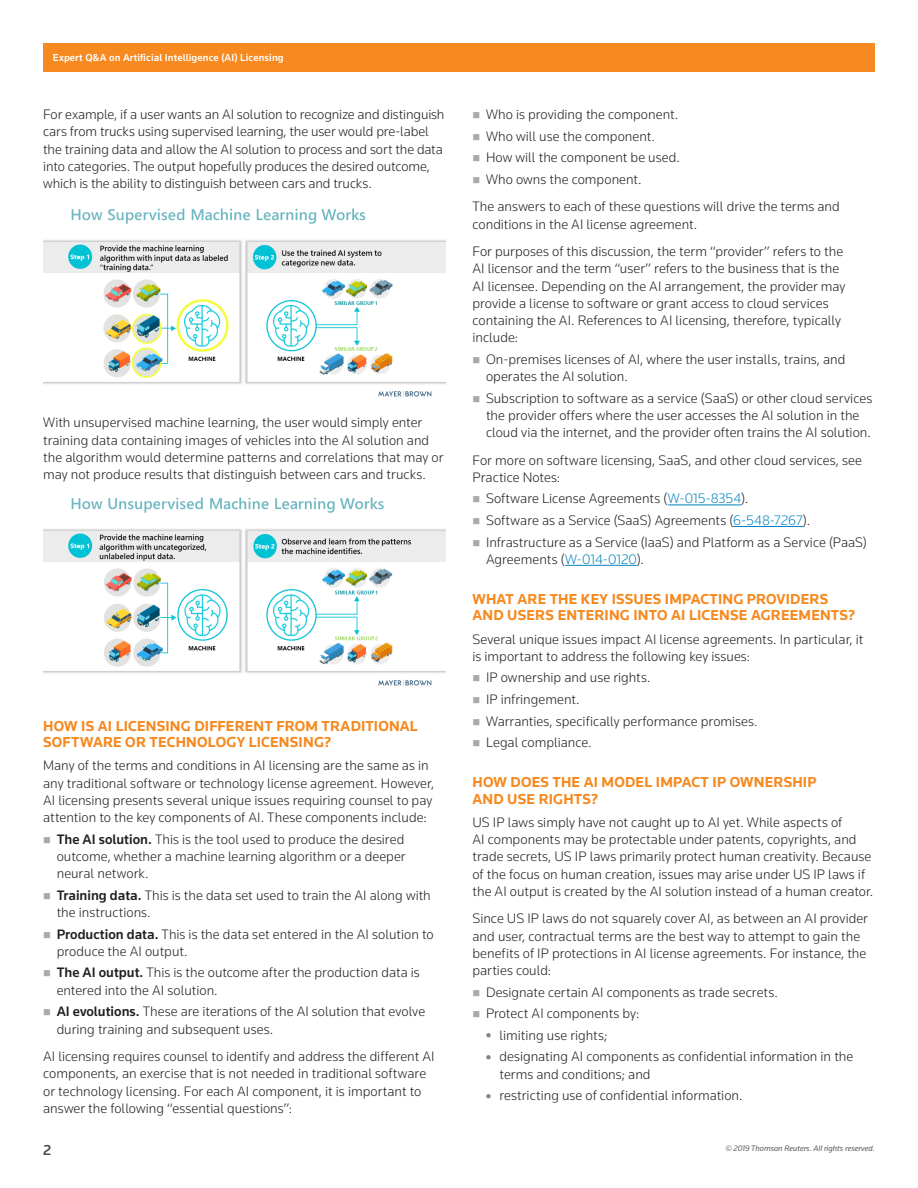
<style>
.page{position:relative;width:918px;height:1188px;background:#fff}
.page>*{position:absolute;margin:0;border:0;box-sizing:border-box;transform-origin:0 0}
.t1{font:700 15px/16.5px "Knowledge";letter-spacing:.01em;color:#f6891f}
.t2{font:500 15px "Knowledge";color:#4b4c4d}
.t3{font:300 14.25px/17.2px "Knowledge";color:#231f20}
.t4{font:500 10.5px "Knowledge";letter-spacing:.01em;color:#fff}
.t5{font:italic 8.25px "Knowledge";color:#57585a}
.s1{font-weight:500}
.s2{color:#0083bf}
</style>
<div class="page">
<div style="left:43px;top:43px;width:832px;height:29px;background:#f6891f"></div>
<img style="left:43px;top:208px;width:403px;height:189px">
<img style="left:43px;top:497px;width:402px;height:189px">
<hr style="left:668px;top:505px;width:73px;height:1px;background:#0083bf">
<hr style="left:733px;top:526px;width:70px;height:1px;background:#0083bf">
<hr style="left:565px;top:565px;width:72px;height:1px;background:#0083bf">
<p class="t4" style="left:53px;top:51px;width:232px">Expert Q&amp;A on Artificial Intelligence (AI) Licensing</p>
<p class="t3" style="left:43px;top:105px;width:403px">For example, if a user wants an AI solution to recognize and distinguish cars from trucks using supervised learning, the user would pre-label the training data and allow the AI solution to process and sort the data into categories. The output hopefully produces the desired outcome, which is the ability to distinguish between cars and trucks.</p>
<p class="t3" style="left:43px;top:414px;width:402px">With unsupervised machine learning, the user would simply enter training data containing images of vehicles into the AI solution and the algorithm would determine patterns and correlations that may or may not produce results that distinguish between cars and trucks.</p>
<p class="t1" style="left:43px;top:717px;width:376px">HOW IS AI LICENSING DIFFERENT FROM TRADITIONAL<br>SOFTWARE OR TECHNOLOGY LICENSING?</p>
<p class="t3" style="left:43px;top:757px;width:392px">Many of the terms and conditions in AI licensing are the same as in any traditional software or technology license agreement. However, AI licensing presents several unique issues requiring counsel to pay attention to the key components of AI. These components include:</p>
<p class="t3" style="left:57px;top:830px;width:350px;text-align:justify"><span class="s1">The AI solution.</span> This is the tool used to produce the desired outcome, whether a machine learning algorithm or a deeper neural network.</p>
<p class="t3" style="left:57px;top:886px;width:376px"><span class="s1">Training data.</span> This is the data set used to train the AI along with the instructions.</p>
<p class="t3" style="left:57px;top:925px;width:379px"><span class="s1">Production data.</span> This is the data set entered in the AI solution to produce the AI output.</p>
<p class="t3" style="left:57px;top:964px;width:365px"><span class="s1">The AI output.</span> This is the outcome after the production data is entered into the AI solution.</p>
<p class="t3" style="left:57px;top:1003px;width:370px"><span class="s1">AI evolutions.</span> These are iterations of the AI solution that evolve during training and subsequent uses.</p>
<p class="t3" style="left:43px;top:1047px;width:393px">AI licensing requires counsel to identify and address the different AI components, an exercise that is not needed in traditional software or technology licensing. For each AI component, it is important to answer the following “essential questions”:</p>
<p class="t3" style="left:486px;top:103px;width:195px;line-height:21.6px">Who is providing the component.<br>Who will use the component.<br>How will the component be used.<br>Who owns the component.</p>
<p class="t3" style="left:473px;top:198px;width:369px">The answers to each of these questions will drive the terms and conditions in the AI license agreement.</p>
<p class="t3" style="left:473px;top:242px;width:374px">For purposes of this discussion, the term “provider” refers to the AI licensor and the term “user” refers to the business that is the AI licensee. Depending on the AI arrangement, the provider may provide a license to software or grant access to cloud services containing the AI. References to AI licensing, therefore, typically include:</p>
<p class="t3" style="left:486px;top:350px;width:361px">On-premises licenses of AI, where the user installs, trains, and operates the AI solution.</p>
<p class="t3" style="left:486px;top:389px;width:388px">Subscription to software as a service (SaaS) or other cloud services the provider offers where the user accesses the AI solution in the cloud via the internet, and the provider often trains the AI solution.</p>
<p class="t3" style="left:473px;top:451px;width:391px">For more on software licensing, SaaS, and other cloud services, see<br>Practice Notes:</p>
<p class="t3" style="left:486px;top:488px;width:382px;line-height:21.6px">Software License Agreements (<span class="s2">W-015-8354</span>).<br>Software as a Service (SaaS) Agreements (<span class="s2">6-548-7267</span>).<br>Infrastructure as a Service (IaaS) and Platform as a Service (PaaS)</p>
<p class="t3" style="left:486px;top:550px;width:159px">Agreements (<span class="s2">W-014-0120</span>).</p>
<p class="t1" style="left:472px;top:590px;width:384px">WHAT ARE THE KEY ISSUES IMPACTING PROVIDERS<br>AND USERS ENTERING INTO AI LICENSE AGREEMENTS?</p>
<p class="t3" style="left:472px;top:630px;width:393px">Several unique issues impact AI license agreements. In particular, it is important to address the following key issues:</p>
<p class="t3" style="left:486px;top:667px;width:273px;line-height:21.6px">IP ownership and use rights.<br>IP infringement.<br>Warranties, specifically performance promises.<br>Legal compliance.</p>
<p class="t1" style="left:472px;top:774px;width:346px">HOW DOES THE AI MODEL IMPACT IP OWNERSHIP<br>AND USE RIGHTS?</p>
<p class="t3" style="left:472px;top:813px;width:402px">US IP laws simply have not caught up to AI yet. While aspects of<br>AI components may be protectable under patents, copyrights, and trade secrets, US IP laws primarily protect human creativity. Because of the focus on human creation, issues may arise under US IP laws if the AI output is created by the AI solution instead of a human creator.</p>
<p class="t3" style="left:472px;top:910px;width:397px">Since US IP laws do not squarely cover AI, as between an AI provider and user, contractual terms are the best way to attempt to gain the benefits of IP protections in AI license agreements. For instance, the parties could:</p>
<p class="t3" style="left:486px;top:983px;width:293px">Designate certain AI components as trade secrets.</p>
<p class="t3" style="left:486px;top:1005px;width:155px">Protect AI components by:</p>
<p class="t3" style="left:500px;top:1026px;width:109px">limiting use rights;</p>
<p class="t3" style="left:500px;top:1048px;width:355px">designating AI components as confidential information in the</p>
<p class="t3" style="left:500px;top:1063px;width:245px;line-height:21.6px">terms and conditions; and<br>restricting use of confidential information.</p>
<p class="t2" style="left:43px;top:1141px;width:10px">2</p>
<p class="t5" style="left:725px;top:1143px;width:151px">© 2019 Thomson Reuters. All rights reserved.</p>
</div>
